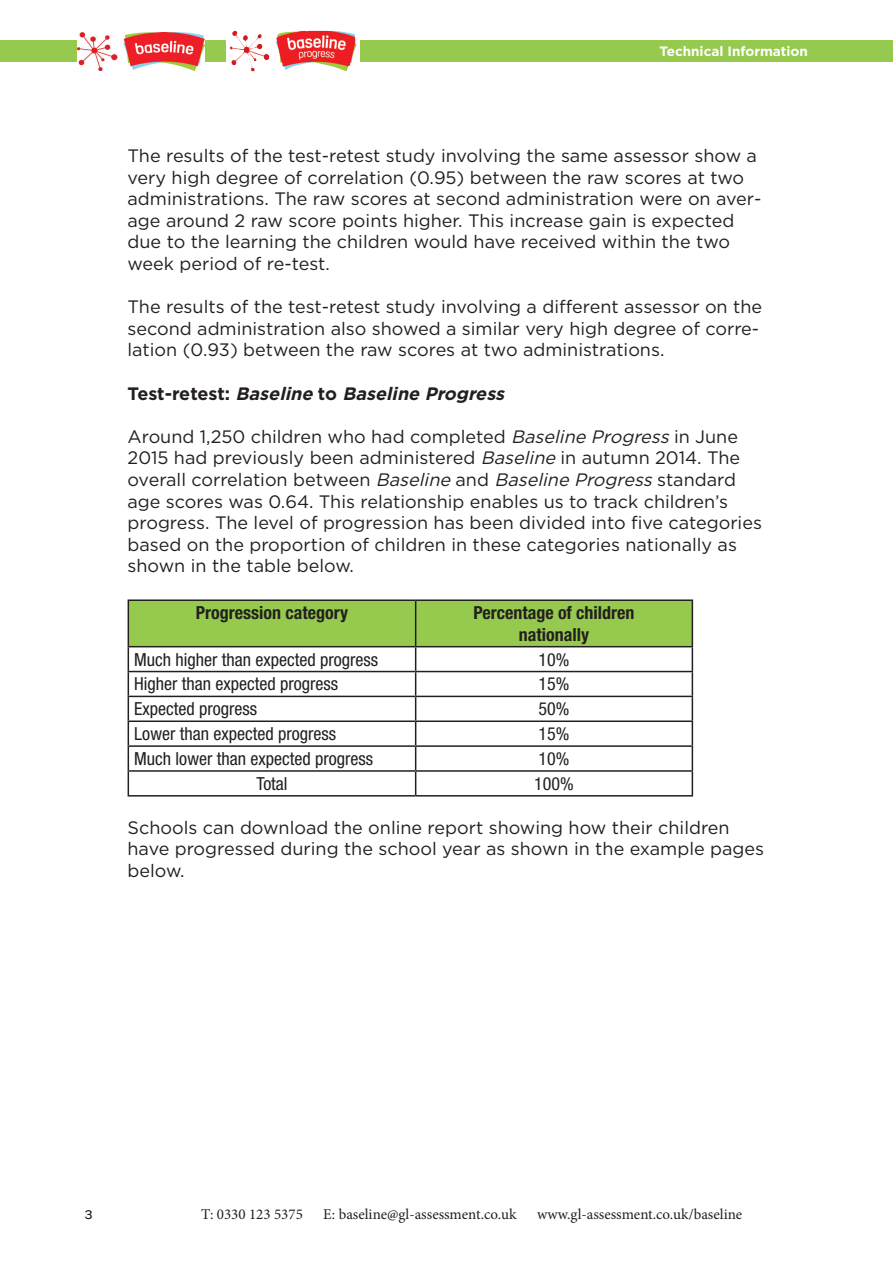
<style>
.page{position:relative;width:893px;height:1263px;background:#fff}
.page>*{position:absolute;margin:0;border:0;box-sizing:border-box;transform-origin:0 0}
.t1{font:18px/21.6px "Gotham";color:#231f20}
.t2{font:condensed 18px "Helvetica Neue LT Std";color:#231f20}
.t3{font:700 condensed 18px/21.6px "Helvetica Neue LT Std";color:#231f20;text-align:center}
.t4{font:italic 700 18px "Gotham";color:#231f20}
.t5{font:15px "Minion Pro";color:#231f20}
.t6{font:700 13.5px "Gotham";color:#fff}
.t7{font:500 13.5px "Omnes";color:#231f20}
.s1{font-style:normal}
.s2{font-style:italic}
</style>
<div class="page">
<div style="left:0;top:40px;width:893px;height:22px;background:#96ca4e"></div>
<div style="left:226px;top:25px;width:134px;height:52px;background:#fff"></div>
<img style="left:230px;top:31px;width:126px;height:40px">
<img style="left:77px;top:33px;width:128px;height:37px">
<hr style="left:128px;top:599px;width:288px;height:2px;background:#231f20">
<hr style="left:416px;top:599px;width:277px;height:2px;background:#231f20">
<svg style="left:128px;top:600px;width:565px;height:195px"></svg>
<hr style="left:128px;top:795px;width:288px;height:1px;background:#231f20">
<hr style="left:416px;top:795px;width:277px;height:1px;background:#231f20">
<p class="t6" style="left:659px;top:43px;width:150px">Technical Information</p>
<p class="t1" style="left:128px;top:145px;width:635px">The results of the test-retest study involving the same assessor show a very high degree of correlation (0.95) between the raw scores at two administrations. The raw scores at second administration were on aver&shy;age around 2 raw score points higher. This increase gain is expected due to the learning the children would have received within the two week period of re-test.</p>
<p class="t1" style="left:128px;top:296px;width:636px">The results of the test-retest study involving a different assessor on the second administration also showed a similar very high degree of corre&shy;lation (0.93) between the raw scores at two administrations.</p>
<p class="t4" style="left:128px;top:383px;width:382px"><span class="s1">Te s t - r e t e s t :</span> Baseline <span class="s1">t o</span> Baseline Progress</p>
<p class="t1" style="left:128px;top:425px;width:636px">Around 1,250 children who had completed <span class="s2">Baseline Progress</span> in June 2015 had previously been administered <span class="s2">Baseline</span> in autumn 2014. The overall correlation between <span class="s2">Baseline</span> and <span class="s2">Baseline Progress</span> standard age scores was 0.64. This relationship enables us to track children’s progress. The level of progression has been divided into five categories based on the proportion of children in these categories nationally as shown in the table below.</p>
<p class="t3" style="left:196px;top:602px;width:154px">Progression category</p>
<p class="t3" style="left:473px;top:602px;width:163px">Percentage of children nationally</p>
<p class="t2" style="left:134px;top:649px;width:245px">Much higher than expected progress</p>
<p class="t2" style="left:538px;top:649px;width:32px">10%</p>
<p class="t2" style="left:134px;top:674px;width:205px">Higher than expected progress</p>
<p class="t2" style="left:538px;top:674px;width:32px">15%</p>
<p class="t2" style="left:134px;top:698px;width:124px">Expected progress</p>
<p class="t2" style="left:538px;top:698px;width:32px">50%</p>
<p class="t2" style="left:134px;top:723px;width:203px">Lower than expected progress</p>
<p class="t2" style="left:538px;top:723px;width:32px">15%</p>
<p class="t2" style="left:134px;top:748px;width:240px">Much lower than expected progress</p>
<p class="t2" style="left:538px;top:748px;width:32px">10%</p>
<p class="t2" style="left:256px;top:773px;width:33px">Total</p>
<p class="t2" style="left:534px;top:773px;width:41px">100%</p>
<p class="t1" style="left:128px;top:816px;width:638px">Schools can download the online report showing how their children have progressed during the school year as shown in the example pages below.</p>
<p class="t7" style="left:85px;top:1205px;width:9px">3</p>
<p class="t5" style="left:201px;top:1204px;width:103px">T: 0330 123 5375</p>
<p class="t5" style="left:323px;top:1204px;width:195px">E: baseline@gl-assessment.co.uk</p>
<p class="t5" style="left:537px;top:1204px;width:207px">www.gl-assessment.co.uk/baseline</p>
</div>
